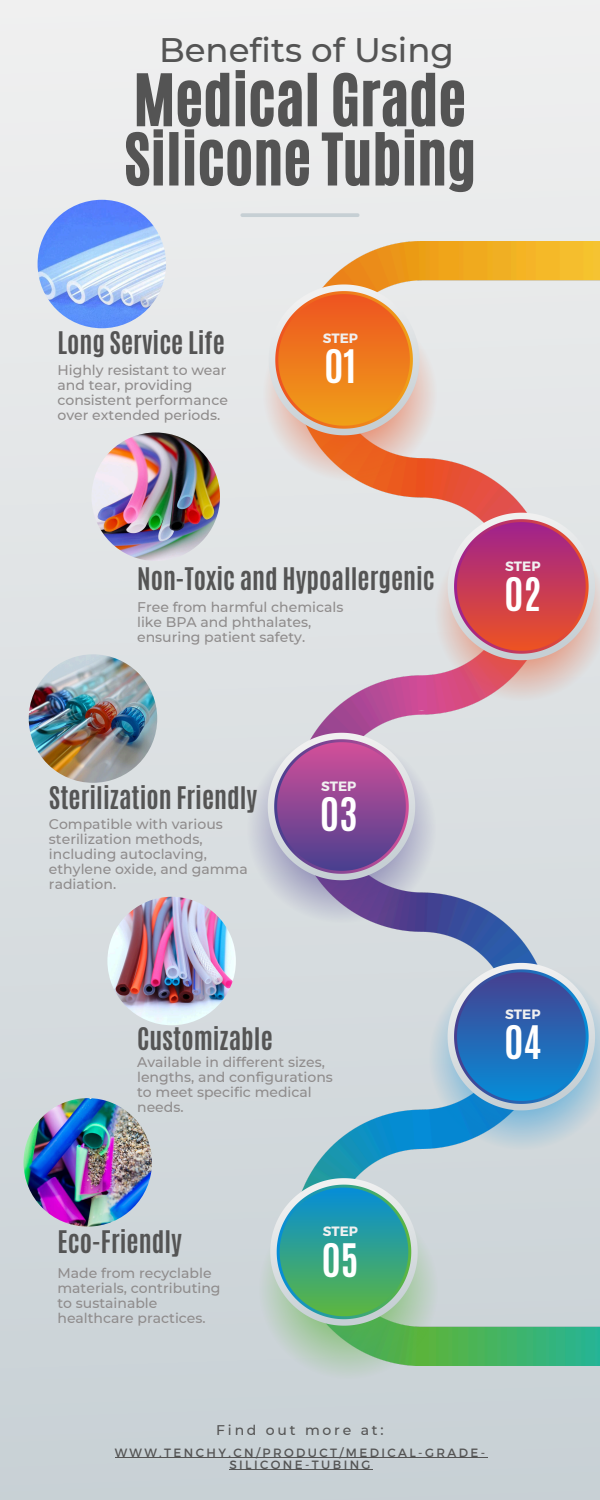
<style>
.page{position:relative;width:600px;height:1500px;background:#fff}
.page>*{position:absolute;margin:0;border:0;box-sizing:border-box;transform-origin:0 0}
.t1{font:60px/59.2px "CA Generated";color:#545454}
.t2{font:700 38.6px "Antonio";color:#fff}
.t3{font:500 34px "Montserrat";color:#545454}
.t4{font:700 26px "Antonio";color:#545454}
.t5{font:500 14px/15px "Montserrat";color:#8f8c8c}
.t6{font:500 14px "Montserrat";letter-spacing:.2em;color:#545454}
.t7{font:700 13.5px "Montserrat";color:#f0f0f0}
.t8{font:12px/12px "Montserrat";letter-spacing:.2em;color:#545454;text-align:center}
</style>
<div class="page">
<div style="left:0;top:0;width:600px;height:1500px;background:linear-gradient(to bottom,#f0f0f0,#c8d1d5)"></div>
<img style="left:294px;top:241px;width:306px;height:1124px">
<img style="left:263px;top:307px;width:175px;height:174px">
<svg style="left:269px;top:284px;width:151px;height:151px;background:#ea9a5b"></svg>
<img style="left:434px;top:527px;width:166px;height:174px">
<svg style="left:448px;top:513px;width:147px;height:147px;background:#ce6d81"></svg>
<img style="left:247px;top:734px;width:189px;height:190px">
<svg style="left:268px;top:733px;width:147px;height:147px;background:#a375ab"></svg>
<img style="left:428px;top:964px;width:172px;height:187px">
<svg style="left:448px;top:963px;width:147px;height:147px;background:#598ac1"></svg>
<img style="left:258px;top:1199px;width:181px;height:180px">
<svg style="left:270px;top:1178px;width:148px;height:148px;background:#64b3a1"></svg>
<hr style="left:242px;top:213px;width:116px;height:4px;background:#c6cfd4">
<img style="left:38px;top:200px;width:128px;height:128px;border-radius:50%">
<img style="left:29px;top:654px;width:128px;height:129px;border-radius:50%">
<img style="left:107px;top:897px;width:129px;height:128px;border-radius:50%">
<img style="left:91px;top:432px;width:129px;height:129px;border-radius:50%">
<img style="left:23px;top:1098px;width:129px;height:129px;border-radius:50%">
<hr style="left:115px;top:1457px;width:373px;height:1px;background:#545454">
<hr style="left:229px;top:1469px;width:144px;height:1px;background:#545454">
<p class="t3" style="left:159px;top:29px;width:296px">Benefits of Using</p>
<h3 class="t1" style="left:124px;top:71px;width:354px">Medical Grade<br>Silicone Tubing</h3>
<h5 class="t4" style="left:57px;top:324px;width:169px">Long Service Life</h5>
<p class="t5" style="left:57px;top:362px;width:172px">Highly resistant to wear and tear, providing consistent performance over extended periods.</p>
<p class="t7" style="left:323px;top:329px;width:37px">STEP</p>
<h5 class="t2" style="left:324px;top:339px;width:33px">01</h5>
<p class="t4" style="left:137px;top:560px;width:299px">Non-Toxic and Hypoallergenic</p>
<p class="t5" style="left:137px;top:599px;width:208px">Free from harmful chemicals like BPA and phthalates, ensuring patient safety.</p>
<p class="t7" style="left:505px;top:557px;width:37px">STEP</p>
<h5 class="t2" style="left:504px;top:567px;width:38px">02</h5>
<p class="t4" style="left:49px;top:780px;width:210px">Sterilization Friendly</p>
<h3 class="t5" style="left:49px;top:816px;width:200px">Compatible with various sterilization methods, including autoclaving, ethylene oxide, and gamma radiation.</h3>
<p class="t7" style="left:321px;top:777px;width:37px">STEP</p>
<p class="t2" style="left:320px;top:787px;width:39px">03</p>
<h4 class="t4" style="left:137px;top:1020px;width:137px">Customizable</h4>
<h4 class="t5" style="left:137px;top:1055px;width:197px">Available in different sizes, lengths, and configurations to meet specific medical needs.</h4>
<h3 class="t7" style="left:505px;top:1005px;width:37px">STEP</h3>
<p class="t2" style="left:504px;top:1015px;width:38px">04</p>
<p class="t4" style="left:57px;top:1224px;width:126px">Eco-Friendly</p>
<h5 class="t5" style="left:57px;top:1266px;width:165px">Made from recyclable materials, contributing to sustainable healthcare practices.</h5>
<h4 class="t7" style="left:323px;top:1223px;width:37px">STEP</h4>
<h3 class="t2" style="left:322px;top:1233px;width:38px">05</h3>
<p class="t6" style="left:216px;top:1422px;width:169px">Find out more at:</p>
<p class="t8" style="left:115px;top:1446px;width:372px">WWW.TENCHY.CN/PRODUCT/MEDICAL-GRADE-<br>SILICONE-TUBING</p>
</div>
